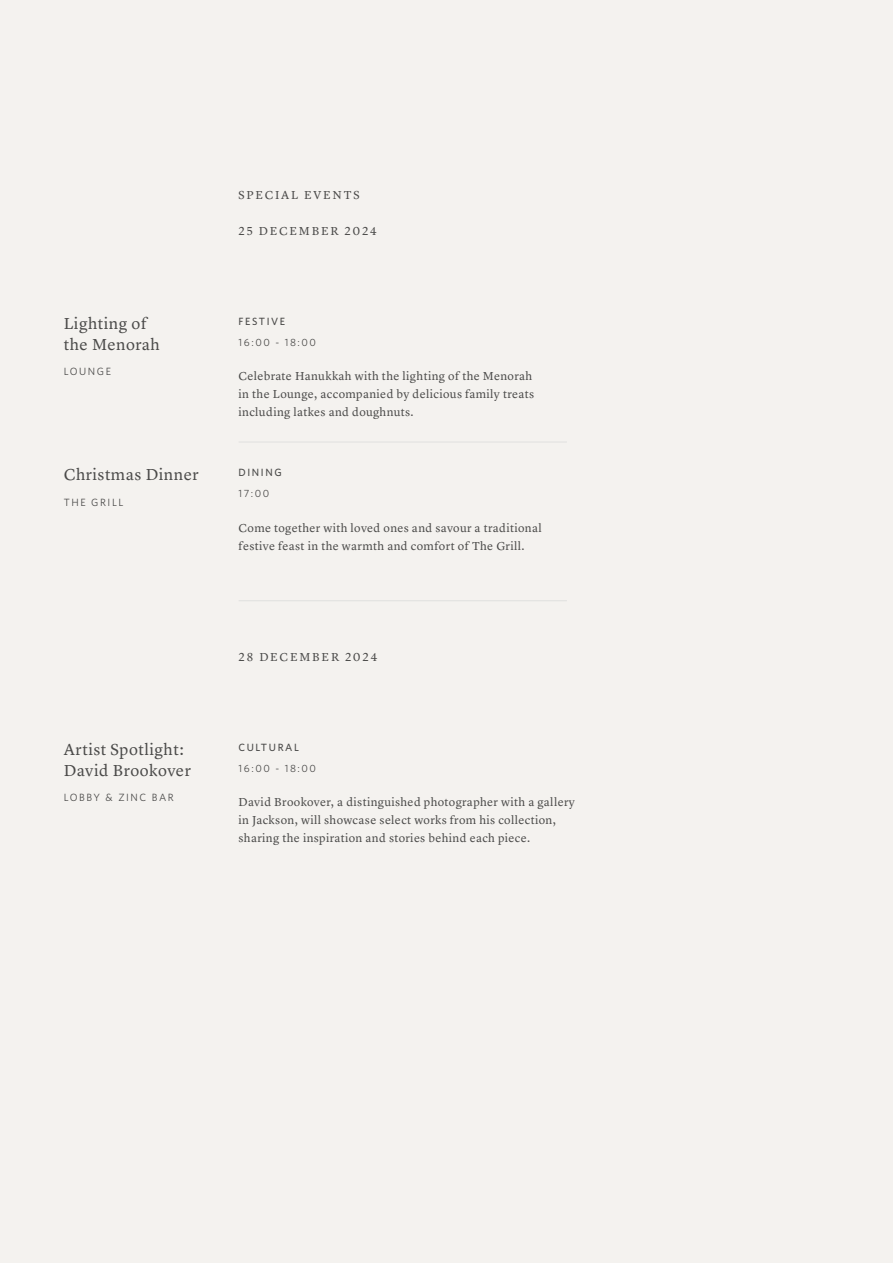
<style>
.page{position:relative;width:893px;height:1263px;background:#f4f2ef}
.page>*{position:absolute;margin:0;border:0;box-sizing:border-box;transform-origin:0 0}
.t1{font:16.5px/21px "Lyon Text Aman Regular";letter-spacing:.03em;color:#4a4a49}
.t2{font:12px/18px "Lyon Text Aman Regular";letter-spacing:.03em;color:#4a4a49}
.t3{font:12px "Lyon Text Aman Regular";letter-spacing:.15em;color:#4a4a49}
.t4{font:10.5px "Whitney";letter-spacing:.15em;color:#4a4a49}
.t5{font:500 10.5px "Whitney";letter-spacing:.15em;color:#4a4a49}
</style>
<div class="page">
<hr style="left:239px;top:442px;width:328px;height:1px;background:#e0e0df">
<hr style="left:239px;top:600px;width:328px;height:1px;background:#e0e0df">
<p class="t3" style="left:239px;top:186px;width:123px">SPECIAL EVENTS</p>
<p class="t3" style="left:239px;top:222px;width:140px">25 DECEMBER 2024</p>
<h1 class="t1" style="left:64px;top:311px;width:98px">Lighting of the Menorah</h1>
<p class="t5" style="left:239px;top:314px;width:48px">FESTIVE</p>
<p class="t4" style="left:239px;top:335px;width:79px">16:00 - 18:00</p>
<p class="t4" style="left:64px;top:364px;width:49px">LOUNGE</p>
<p class="t2" style="left:239px;top:366px;width:297px">Celebrate Hanukkah with the lighting of the Menorah in the Lounge, accompanied by delicious family treats including latkes and doughnuts.</p>
<h1 class="t1" style="left:64px;top:463px;width:136px">Christmas Dinner</h1>
<p class="t5" style="left:239px;top:466px;width:45px">DINING</p>
<p class="t4" style="left:64px;top:495px;width:61px">THE GRILL</p>
<p class="t4" style="left:239px;top:487px;width:32px">17:00</p>
<p class="t2" style="left:239px;top:518px;width:305px">Come together with loved ones and savour a traditional festive feast in the warmth and comfort of The Grill.</p>
<h1 class="t1" style="left:64px;top:737px;width:129px">Artist Spotlight:<br>David Brookover</h1>
<p class="t4" style="left:64px;top:790px;width:112px">LOBBY &amp; ZINC BAR</p>
<p class="t3" style="left:239px;top:648px;width:140px">28 DECEMBER 2024</p>
<p class="t5" style="left:239px;top:740px;width:62px">CULTURAL</p>
<p class="t4" style="left:239px;top:761px;width:79px">16:00 - 18:00</p>
<p class="t2" style="left:239px;top:792px;width:338px">David Brookover, a distinguished photographer with a gallery in Jackson, will showcase select works from his collection, sharing the inspiration and stories behind each piece.</p>
</div>
